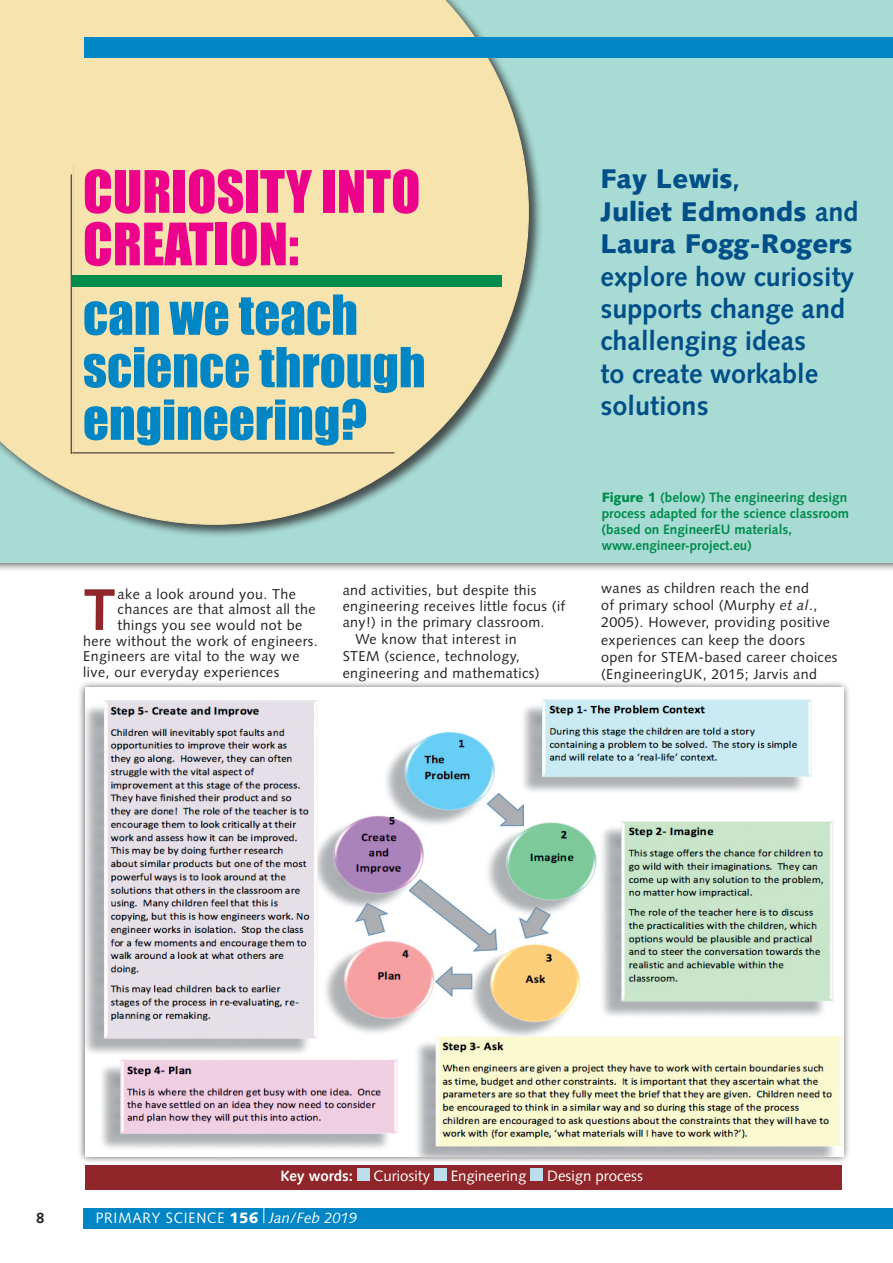
<style>
.page{position:relative;width:893px;height:1263px;background:#fff}
.page>*{position:absolute;margin:0;border:0;box-sizing:border-box;transform-origin:0 0}
.t1{font:700 58.65px "Syntax";color:#902629}
.t2{font:54px/52.5px "Impact";color:#ed028c}
.t3{font:51px/52.5px "Impact";color:#0085c5}
.intros{font:700 27px/32.4px "Syntax";color:#004f88}
.boxes_text{font:15px "Syntax";color:#fff}
.boxes_text-2{font:15px "Syntax";letter-spacing:.06em;color:#fff;scale:.93 1}
.boxes_text-3{font:700 15px "Syntax";color:#fff}
.t4{font:700 15px "Syntax";color:#231f20}
.syntax_text_indented{font:14.25px/17.1px "Syntax";letter-spacing:.03em;color:#231f20}
.new_caption_style{font:700 13.5px/16.2px "Syntax";color:#008c4c}
.s1{font-weight:900}
.s2{font-style:italic}
</style>
<div class="page">
<div style="left:83px;top:1208px;width:810px;height:21px;background:#0085c5"></div>
<svg style="left:263px;top:1208px;width:1px;height:15px"></svg>
<div style="left:0;top:0;width:893px;height:562px;background:#a8dbd4"></div>
<div style="left:0;top:0;width:543px;height:539px;background:#231f20;opacity:.75"></div>
<svg style="left:0;top:0;width:528px;height:524px;background:#ebdfaf"></svg>
<div style="left:77px;top:680px;width:774px;height:484px;background:#231f20;opacity:.75"></div>
<img style="left:85px;top:688px;width:758px;height:469px">
<div style="left:85px;top:37px;width:808px;height:20px;background:#0085c5"></div>
<hr style="left:73px;top:166px;width:1px;height:287px;background:#cddbba">
<hr style="left:72px;top:453px;width:322px;height:1px;background:#231f20">
<hr style="left:71px;top:174px;width:1px;height:280px;background:#231f20">
<div style="left:71px;top:275px;width:431px;height:12px;background:#008c4c"></div>
<div style="left:85px;top:1165px;width:757px;height:24px;background:#902629"></div>
<div style="left:357px;top:1169px;width:12px;height:12px;background:#bbdeea"></div>
<div style="left:434px;top:1169px;width:12px;height:12px;background:#bbdeea"></div>
<div style="left:531px;top:1169px;width:12px;height:12px;background:#bbdeea"></div>
<p class="t2" style="left:83px;top:164px;width:339px">CURIOSITY INTO<br>CREATION:</p>
<p class="t3" style="left:83px;top:287px;width:344px">can we teach science through engineering?</p>
<p class="t1" style="left:83px;top:576px;width:34px">T</p>
<p class="syntax_text_indented" style="left:118px;top:585px;width:180px">ake a look around you. The</p>
<p class="syntax_text_indented" style="left:118px;top:601px;width:199px">chances are that almost all the</p>
<p class="syntax_text_indented" style="left:118px;top:616px;width:186px">things you see would not be</p>
<p class="syntax_text_indented" style="left:83px;top:632px;width:236px">here without the work of engineers.</p>
<p class="syntax_text_indented" style="left:83px;top:648px;width:218px">Engineers are vital to the way we</p>
<p class="syntax_text_indented" style="left:83px;top:663px;width:198px">live, our everyday experiences</p>
<p class="syntax_text_indented" style="left:343px;top:583px;width:224px;line-height:15.6px">and activities, but despite this engineering receives little focus (if any!) in the primary classroom.</p>
<p class="syntax_text_indented" style="left:343px;top:630px;width:198px;text-indent:13px">We know that interest in<br>STEM (science, technology, engineering and mathematics)</p>
<p class="intros" style="left:601px;top:163px;width:259px"><span class="s1">Fay Lewis</span>,<br><span class="s1">Juliet Edmonds</span> and<br><span class="s1">Laura Fogg-Rogers </span>explore how curiosity supports change and challenging ideas<br>to create workable solutions</p>
<p class="new_caption_style" style="left:602px;top:489px;width:249px"><span class="s1">Figure 1</span> (below) The engineering design process adapted for the science classroom (based on EngineerEU materials,</p>
<p class="new_caption_style" style="left:602px;top:538px;width:151px">www.engineer-project.eu)</p>
<p class="syntax_text_indented" style="left:601px;top:580px;width:238px">wanes as children reach the end<br>of primary school (Murphy <span class="s2">et al</span>., 2005). However, providing positive experiences can keep the doors open for STEM-based career choices (EngineeringUK, 2015; Jarvis and</p>
<p class="boxes_text-3" style="left:280px;top:1167px;width:74px">Key words:</p>
<p class="boxes_text" style="left:374px;top:1167px;width:58px">Curiosity</p>
<p class="boxes_text" style="left:451px;top:1167px;width:77px">Engineering</p>
<p class="boxes_text" style="left:547px;top:1167px;width:97px">Design process</p>
<p class="t4" style="left:36px;top:1209px;width:10px">8</p>
<p class="boxes_text-2" style="left:96px;top:1209px;width:283px">PRIMARY SCIENCE <span class="s1">156</span> <span class="s2">Jan/Feb 2019</span></p>
</div>
